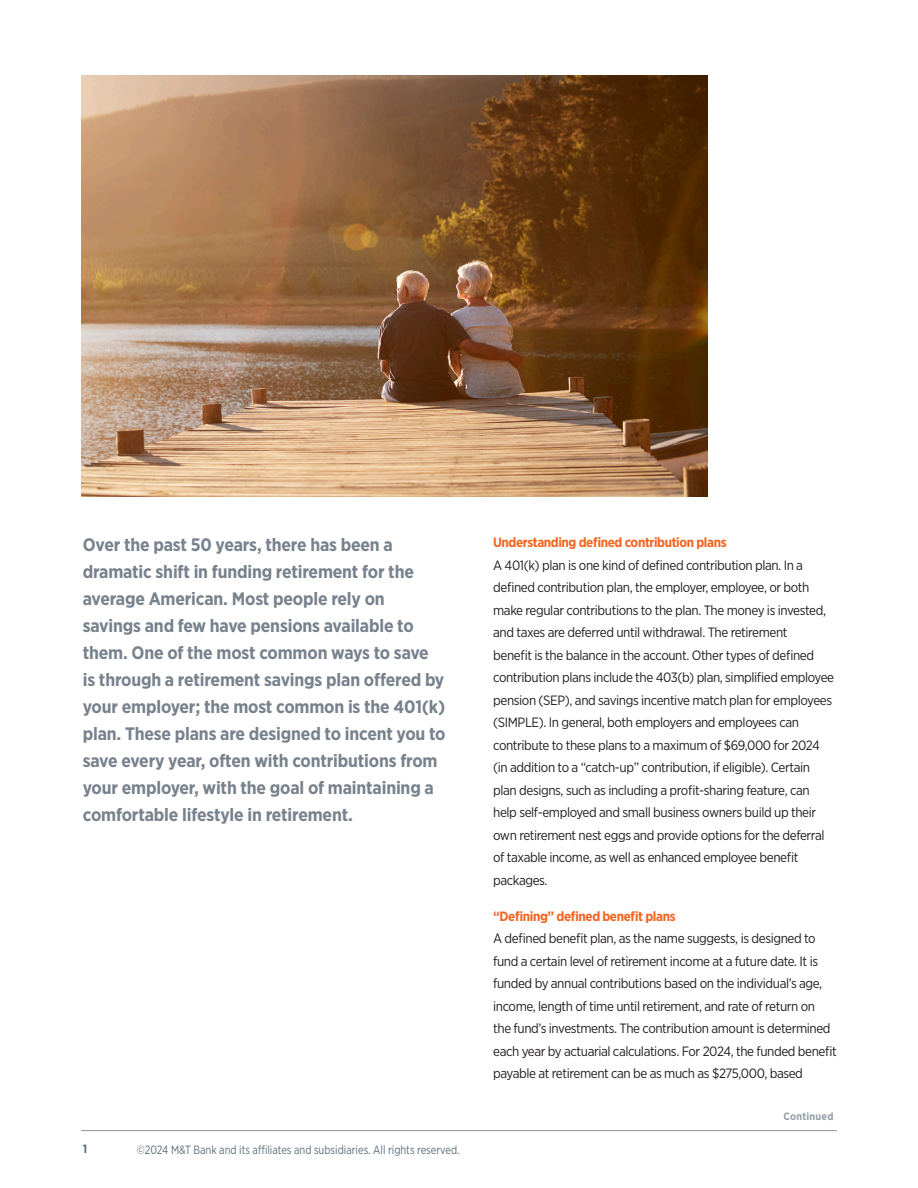
<style>
.page{position:relative;width:918px;height:1188px;background:#fff}
.page>*{position:absolute;margin:0;border:0;box-sizing:border-box;transform-origin:0 0}
.Call_out_text{font:700 18px/27px "Gotham Narrow";letter-spacing:-.01em;color:#78828d}
.Body{font:13.5px/22.5px "Gotham Narrow";letter-spacing:-.03em;color:#231f20}
.Subhead{font:700 13.5px "Gotham Narrow";letter-spacing:-.03em;color:#f36421}
.t1{font:12px "Gotham Narrow";color:#5b6f7b;scale:.9 1}
.t2{font:700 12px "Gotham Narrow";color:#5b6f7b}
.t3{font:700 10.5px "Gotham Narrow";letter-spacing:.025em;color:#94a0a9}
</style>
<div class="page">
<hr style="left:81px;top:1130px;width:756px;height:1px;background:#939598">
<img style="left:81px;top:75px;width:626px;height:421px">
<p class="Call_out_text" style="left:83px;top:531px;width:364px">Over the past 50 years, there has been a dramatic shift in funding retirement for the average American. Most people rely on savings and few have pensions available to them. One of the most common ways to save is through a retirement savings plan offered by your employer; the most common is the 401(k) plan. These plans are designed to incent you to save every year, often with contributions from your employer, with the goal of maintaining a comfortable lifestyle in retirement.</p>
<p class="Subhead" style="left:493px;top:534px;width:235px">Understanding defined contribution plans</p>
<p class="Body" style="left:493px;top:554px;width:342px">A 401(k) plan is one kind of defined contribution plan. In a defined contribution plan, the employer, employee, or both make regular contributions to the plan. The money is invested, and taxes are deferred until withdrawal. The retirement<br>benefit is the balance in the account. Other types of defined contribution plans include the 403(b) plan, simplified employee pension (SEP), and savings incentive match plan for employees (SIMPLE). In general, both employers and employees can contribute to these plans to a maximum of $69,000 for 2024 (in addition to a “catch-up” contribution, if eligible). Certain plan designs, such as including a profit-sharing feature, can help self-employed and small business owners build up their own retirement nest eggs and provide options for the deferral of taxable income, as well as enhanced employee benefit packages.</p>
<p class="Subhead" style="left:493px;top:907px;width:184px">“Defining” defined benefit plans</p>
<p class="Body" style="left:493px;top:927px;width:345px">A defined benefit plan, as the name suggests, is designed to fund a certain level of retirement income at a future date. It is funded by annual contributions based on the individual’s age, income, length of time until retirement, and rate of return on<br>the fund’s investments. The contribution amount is determined each year by actuarial calculations. For 2024, the funded benefit payable at retirement can be as much as $275,000, based</p>
<p class="t2" style="left:83px;top:1142px;width:6px">1</p>
<p class="t1" style="left:137px;top:1142px;width:360px">©2024 M&amp;T Bank and its affiliates and subsidiaries. All rights reserved.</p>
<p class="t3" style="left:783px;top:1110px;width:52px">Continued</p>
</div>
